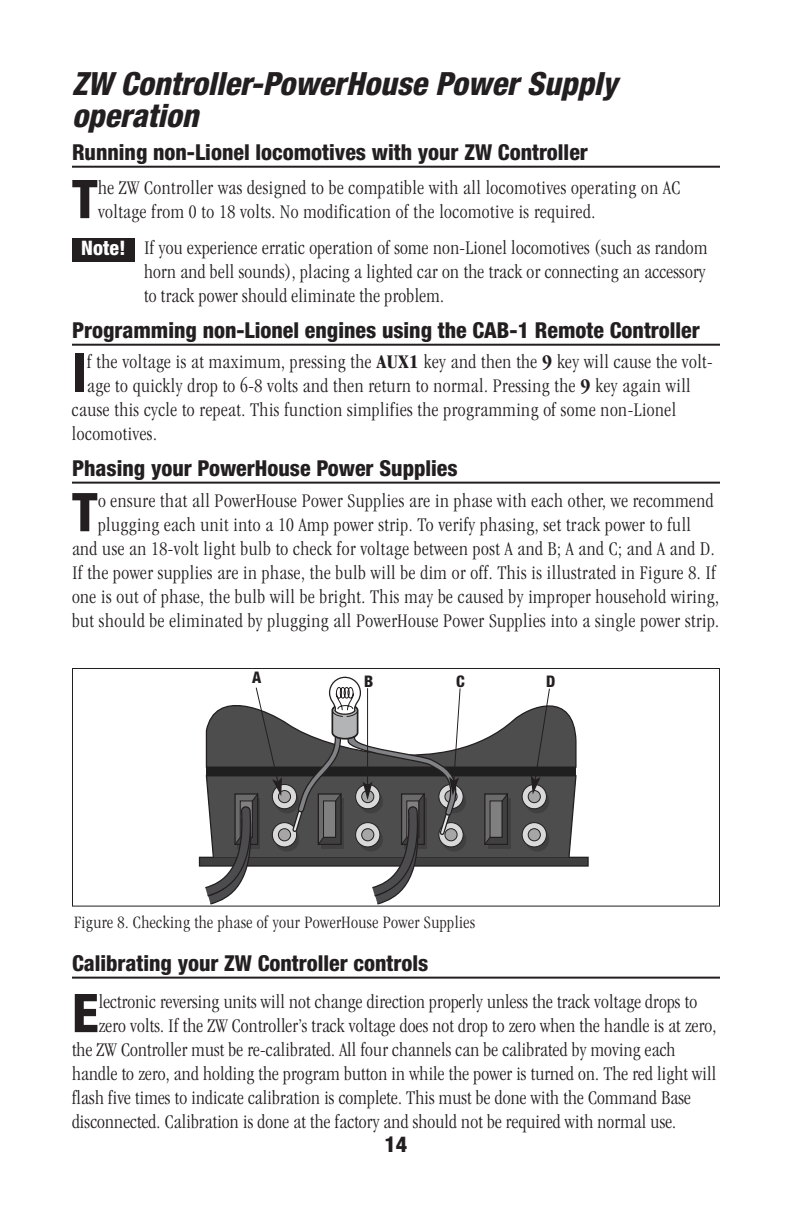
<style>
.page{position:relative;width:792px;height:1224px;background:#fff}
.page>*{position:absolute;margin:0;border:0;box-sizing:border-box;transform-origin:0 0}
.t1{font:800 condensed 53.4px "Helvetica Neue";color:#231f20}
.t2{font:italic 800 condensed 32px/32px "Helvetica Neue";color:#231f20}
.t3{font:800 condensed 22px "Helvetica Neue";color:#231f20}
.t4{font:300 condensed 20px/24px "Garamond";letter-spacing:.025em;color:#231f20}
.t5{font:800 condensed 20px "Helvetica Neue";color:#fff}
.t6{font:300 condensed 18px "Garamond";letter-spacing:.025em;color:#231f20}
.t7{font:800 condensed 16px "Helvetica Neue";color:#231f20}
.s1{font-weight:700}
</style>
<div class="page">
<hr style="left:72px;top:166px;width:648px;height:2px;background:#231f20">
<hr style="left:72px;top:344px;width:648px;height:2px;background:#231f20">
<hr style="left:72px;top:482px;width:648px;height:2px;background:#231f20">
<hr style="left:72px;top:977px;width:648px;height:2px;background:#231f20">
<div style="left:199px;top:857px;width:390px;height:10px;background:#404040;border:1px solid #231f20"></div>
<div style="left:72px;top:668px;width:648px;height:239px;border:1px solid #231f20"></div>
<svg style="left:204px;top:676px;width:373px;height:230px"></svg>
<div style="left:72px;top:238px;width:63px;height:24px;background:#231f20"></div>
<h2 class="t2" style="left:72px;top:70px;width:547px">ZW Controller-PowerHouse Power Supply operation</h2>
<p class="t3" style="left:72px;top:144px;width:518px">Running non-Lionel locomotives with your ZW Controller</p>
<h1 class="t1" style="left:72px;top:180px;width:27px">T</h1>
<p class="t4" style="left:98px;top:177px;width:584px">he ZW Controller was designed to be compatible with all locomotives operating on AC voltage from 0 to 18 volts. No modification of the locomotive is required.</p>
<p class="t4" style="left:144px;top:237px;width:565px;text-align:justify">If you experience erratic operation of some non-Lionel locomotives (such as random horn and bell sounds), placing a lighted car on the track or connecting an accessory to track power should eliminate the problem.</p>
<p class="t5" style="left:81px;top:241px;width:46px">Note!</p>
<p class="t3" style="left:72px;top:322px;width:629px">Programming non-Lionel engines using the CAB-1 Remote Controller</p>
<h1 class="t1" style="left:72px;top:354px;width:16px">I</h1>
<p class="t4" style="left:87px;top:351px;width:627px">f the voltage is at maximum, pressing the <span class="s1">AUX1</span> key and then the <span class="s1">9</span> key will cause the volt-</p>
<p class="t4" style="left:87px;top:375px;width:605px">age to quickly drop to 6-8 volts and then return to normal. Pressing the <span class="s1">9</span> key again will</p>
<p class="t4" style="left:72px;top:399px;width:606px">cause this cycle to repeat. This function simplifies the programming of some non-Lionel</p>
<p class="t4" style="left:72px;top:423px;width:86px">locomotives.</p>
<p class="t3" style="left:72px;top:460px;width:387px">Phasing your PowerHouse Power Supplies</p>
<h1 class="t1" style="left:72px;top:493px;width:27px">T</h1>
<p class="t4" style="left:98px;top:490px;width:617px">o ensure that all PowerHouse Power Supplies are in phase with each other, we recommend</p>
<p class="t4" style="left:98px;top:514px;width:595px">plugging each unit into a 10 Amp power strip. To verify phasing, set track power to full</p>
<p class="t4" style="left:72px;top:538px;width:644px">and use an 18-volt light bulb to check for voltage between post A and B; A and C; and A and D.</p>
<p class="t4" style="left:72px;top:562px;width:645px">If the power supplies are in phase, the bulb will be dim or off. This is illustrated in Figure 8. If</p>
<p class="t4" style="left:72px;top:586px;width:649px">one is out of phase, the bulb will be bright. This may be caused by improper household wiring,</p>
<p class="t4" style="left:72px;top:610px;width:649px">but should be eliminated by plugging all PowerHouse Power Supplies into a single power strip.</p>
<p class="t7" style="left:252px;top:672px;width:11px">A</p>
<p class="t7" style="left:364px;top:676px;width:11px">B</p>
<p class="t7" style="left:456px;top:676px;width:10px">C</p>
<p class="t7" style="left:546px;top:676px;width:11px">D</p>
<p class="t6" style="left:74px;top:915px;width:403px">Figure 8. Checking the phase of your PowerHouse Power Supplies</p>
<p class="t3" style="left:72px;top:955px;width:358px">Calibrating your ZW Controller controls</p>
<h1 class="t1" style="left:72px;top:994px;width:28px">E</h1>
<p class="t4" style="left:99px;top:991px;width:600px">lectronic reversing units will not change direction properly unless the track voltage drops to</p>
<p class="t4" style="left:99px;top:1015px;width:619px">zero volts. If the ZW Controller’s track voltage does not drop to zero when the handle is at zero,</p>
<p class="t4" style="left:72px;top:1039px;width:605px">the ZW Controller must be re-calibrated. All four channels can be calibrated by moving each</p>
<p class="t4" style="left:72px;top:1063px;width:646px">handle to zero, and holding the program button in while the power is turned on. The red light will</p>
<p class="t4" style="left:72px;top:1087px;width:620px">flash five times to indicate calibration is complete. This must be done with the Command Base</p>
<p class="t4" style="left:72px;top:1111px;width:606px">disconnected. Calibration is done at the factory and should not be required with normal use.</p>
<p class="t3" style="left:385px;top:1136px;width:24px">14</p>
</div>
